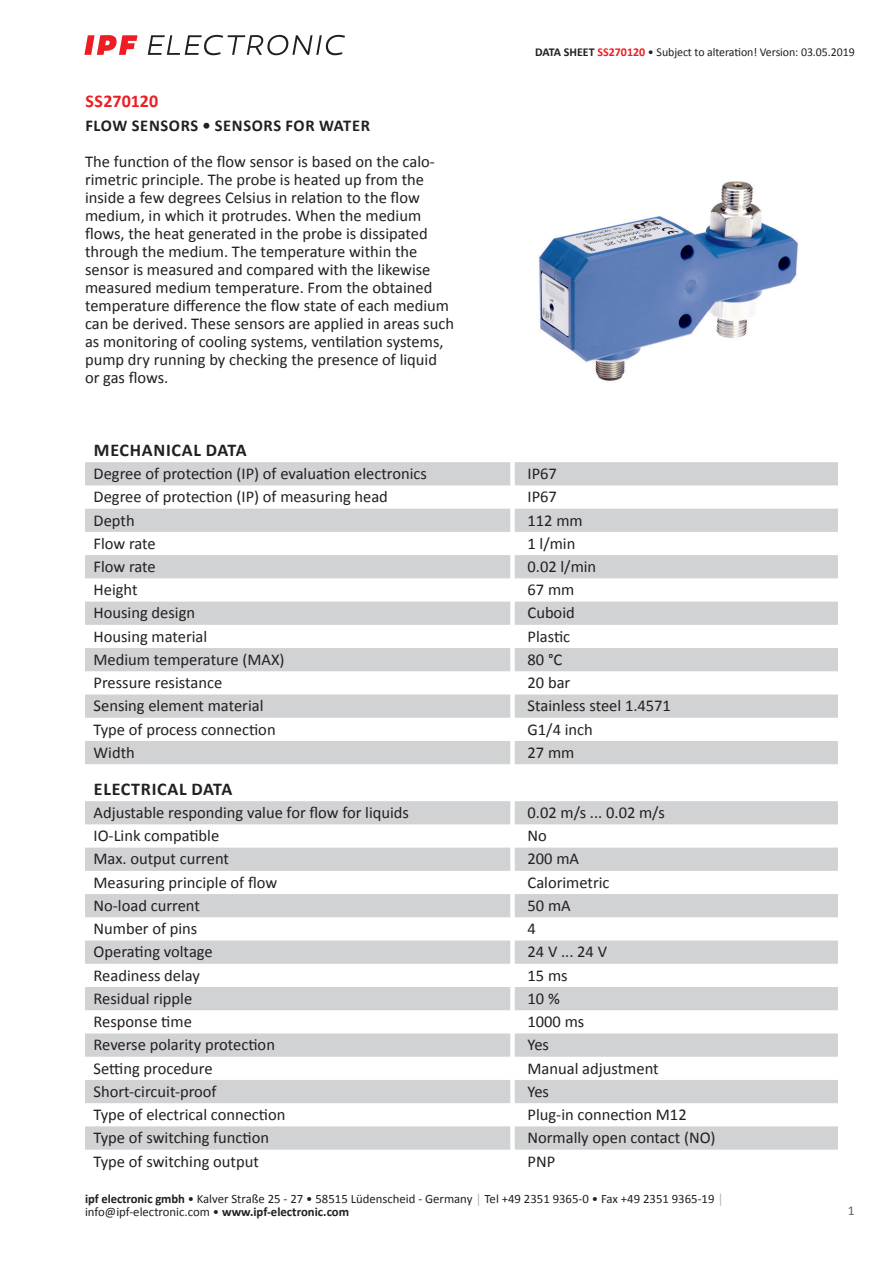
<style>
.page{position:relative;width:893px;height:1263px;background:#fff}
.page>*{position:absolute;margin:0;border:0;box-sizing:border-box;transform-origin:0 0}
.t1{font:700 18px "Calibri";letter-spacing:.04em;color:#231f20}
.t2{font:700 18px "Calibri";color:#ee1d23}
.t3{font:16.5px/18px "Calibri";color:#231f20}
.t4{font:700 16.5px "Calibri";letter-spacing:.04em;color:#231f20}
.t5{font:13.5px "Calibri";color:#636366}
.t6{font:12.75px/12.6px "Calibri";color:#231f20}
.t7{font:12px "Calibri";letter-spacing:-.005em;color:#231f20}
.s1{font-weight:700}
.s2{font-weight:700;color:#ee1d23}
.s3{color:#a8a9ad}
</style>
<div class="page">
<svg style="left:148px;top:35px;width:197px;height:20px"></svg>
<svg style="left:84px;top:35px;width:54px;height:20px"></svg>
<svg style="left:85px;top:462px;width:753px;height:302px;fill:#d1d2d4"></svg>
<svg style="left:85px;top:801px;width:753px;height:348px;fill:#d1d2d4"></svg>
<img style="left:539px;top:181px;width:259px;height:200px">
<p class="t2" style="left:85px;top:88px;width:74px">SS270120</p>
<p class="t4" style="left:85px;top:114px;width:286px">FLOW SENSORS • SENSORS FOR WATER</p>
<p class="t3" style="left:85px;top:152px;width:370px">The function of the flow sensor is based on the calo&shy;rimetric principle. The probe is heated up from the inside a few degrees Celsius in relation to the flow medium, in which it protrudes. When the medium flows, the heat generated in the probe is dissipated through the medium. The temperature within the sensor is measured and compared with the likewise measured medium temperature. From the obtained temperature difference the flow state of each medium can be derived. These sensors are applied in areas such as monitoring of cooling systems, ventilation systems, pump dry running by checking the presence of liquid or gas flows.</p>
<p class="t7" style="left:535px;top:44px;width:321px"><span class="s1">DATA SHEET</span> <span class="s2">SS270120</span> • Subject to alteration! Version: 03.05.2019</p>
<p class="t1" style="left:94px;top:437px;width:154px">MECHANICAL DATA</p>
<p class="t3" style="left:94px;top:464px;width:335px">Degree of protection (IP) of evaluation electronics</p>
<p class="t3" style="left:527px;top:464px;width:31px">IP67</p>
<p class="t3" style="left:94px;top:487px;width:296px">Degree of protection (IP) of measuring head</p>
<p class="t3" style="left:527px;top:487px;width:31px">IP67</p>
<p class="t3" style="left:94px;top:511px;width:43px">Depth</p>
<p class="t3" style="left:527px;top:511px;width:57px">112 mm</p>
<p class="t3" style="left:94px;top:534px;width:64px">Flow rate</p>
<p class="t3" style="left:527px;top:534px;width:49px">1 l/min</p>
<p class="t3" style="left:94px;top:557px;width:64px">Flow rate</p>
<p class="t3" style="left:527px;top:557px;width:70px">0.02 l/min</p>
<p class="t3" style="left:94px;top:580px;width:46px">Height</p>
<p class="t3" style="left:527px;top:580px;width:48px">67 mm</p>
<p class="t3" style="left:94px;top:603px;width:103px">Housing design</p>
<p class="t3" style="left:527px;top:603px;width:49px">Cuboid</p>
<p class="t3" style="left:94px;top:627px;width:115px">Housing material</p>
<p class="t3" style="left:527px;top:627px;width:44px">Plastic</p>
<p class="t3" style="left:94px;top:650px;width:193px">Medium temperature (MAX)</p>
<p class="t3" style="left:527px;top:650px;width:36px">80 °C</p>
<p class="t3" style="left:94px;top:673px;width:130px">Pressure resistance</p>
<p class="t3" style="left:527px;top:673px;width:44px">20 bar</p>
<p class="t3" style="left:94px;top:696px;width:171px">Sensing element material</p>
<p class="t3" style="left:527px;top:696px;width:145px">Stainless steel 1.4571</p>
<p class="t3" style="left:94px;top:720px;width:184px">Type of process connection</p>
<p class="t3" style="left:527px;top:720px;width:67px">G1/4 inch</p>
<p class="t3" style="left:94px;top:743px;width:43px">Width</p>
<p class="t3" style="left:527px;top:743px;width:48px">27 mm</p>
<p class="t1" style="left:94px;top:776px;width:140px">ELECTRICAL DATA</p>
<p class="t3" style="left:94px;top:803px;width:317px">Adjustable responding value for flow for liquids</p>
<p class="t3" style="left:527px;top:803px;width:139px">0.02 m/s ... 0.02 m/s</p>
<p class="t3" style="left:94px;top:826px;width:127px">IO-Link compatible</p>
<p class="t3" style="left:527px;top:826px;width:21px">No</p>
<p class="t3" style="left:94px;top:849px;width:137px">Max. output current</p>
<p class="t3" style="left:527px;top:849px;width:53px">200 mA</p>
<p class="t3" style="left:94px;top:873px;width:185px">Measuring principle of flow</p>
<p class="t3" style="left:527px;top:873px;width:84px">Calorimetric</p>
<p class="t3" style="left:94px;top:896px;width:108px">No-load current</p>
<p class="t3" style="left:527px;top:896px;width:45px">50 mA</p>
<p class="t3" style="left:94px;top:919px;width:105px">Number of pins</p>
<p class="t3" style="left:527px;top:919px;width:10px">4</p>
<p class="t3" style="left:94px;top:942px;width:121px">Operating voltage</p>
<p class="t3" style="left:527px;top:942px;width:81px">24 V ... 24 V</p>
<p class="t3" style="left:94px;top:966px;width:108px">Readiness delay</p>
<p class="t3" style="left:527px;top:966px;width:42px">15 ms</p>
<p class="t3" style="left:94px;top:989px;width:100px">Residual ripple</p>
<p class="t3" style="left:527px;top:989px;width:34px">10 %</p>
<p class="t3" style="left:94px;top:1012px;width:100px">Response time</p>
<p class="t3" style="left:527px;top:1012px;width:58px">1000 ms</p>
<p class="t3" style="left:94px;top:1035px;width:183px">Reverse polarity protection</p>
<p class="t3" style="left:527px;top:1035px;width:23px">Yes</p>
<p class="t3" style="left:94px;top:1059px;width:121px">Setting procedure</p>
<p class="t3" style="left:527px;top:1059px;width:133px">Manual adjustment</p>
<p class="t3" style="left:94px;top:1082px;width:125px">Short-circuit-proof</p>
<p class="t3" style="left:527px;top:1082px;width:23px">Yes</p>
<p class="t3" style="left:94px;top:1105px;width:193px">Type of electrical connection</p>
<p class="t3" style="left:527px;top:1105px;width:161px">Plug-in connection M12</p>
<p class="t3" style="left:94px;top:1128px;width:177px">Type of switching function</p>
<p class="t3" style="left:527px;top:1128px;width:190px">Normally open contact (NO)</p>
<p class="t3" style="left:94px;top:1151px;width:167px">Type of switching output</p>
<p class="t3" style="left:527px;top:1151px;width:29px">PNP</p>
<p class="t6" style="left:85px;top:1192px;width:640px"><span class="s1">ipf electronic gmbh</span> • Kalver Straße 25 - 27 • 58515 Lüdenscheid - Germany <span class="s3">│</span> Tel +49 2351 9365-0 • Fax +49 2351 9365-19 <span class="s3">│ </span>info@ipf-electronic.com • <span class="s1">www.ipf-electronic.com</span></p>
<p class="t5" style="left:848px;top:1201px;width:8px">1</p>
</div>
